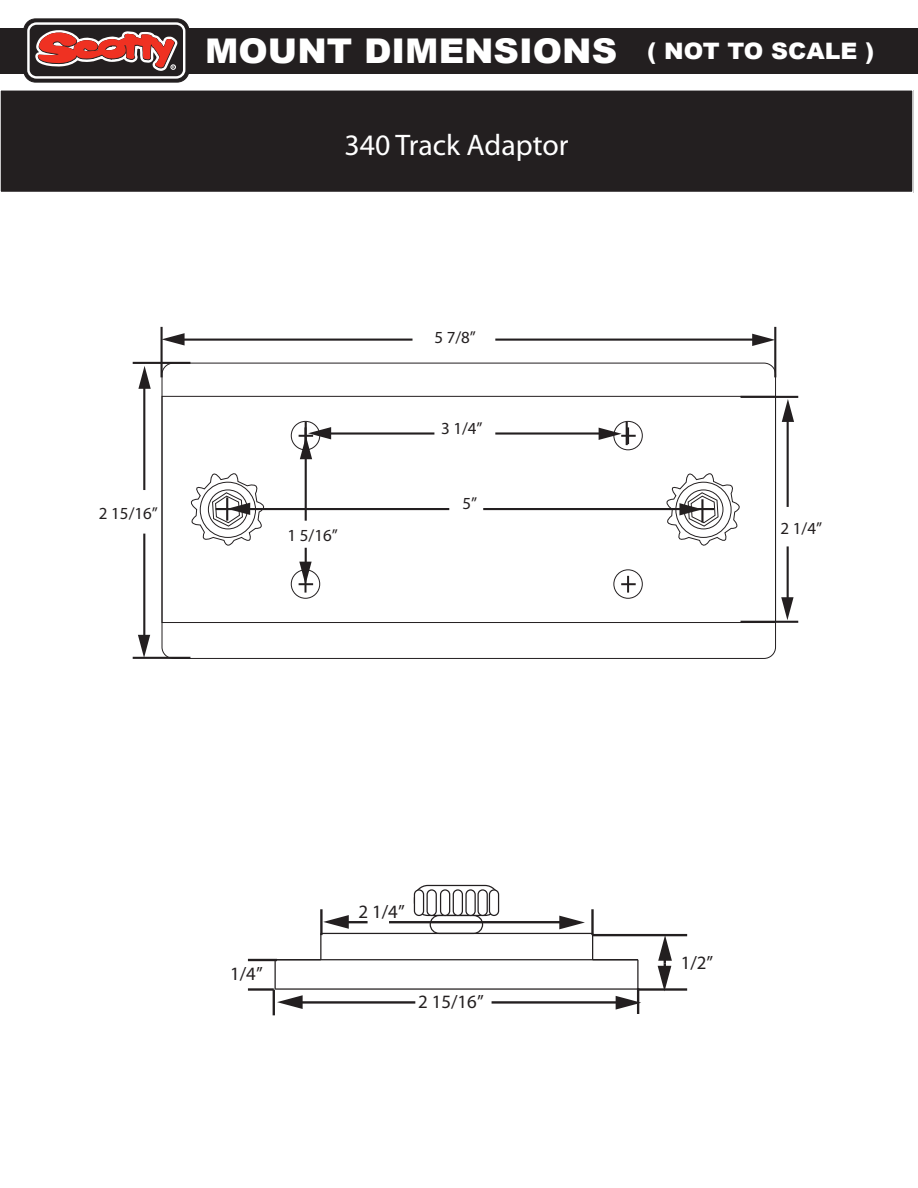
<style>
.page{position:relative;width:918px;height:1188px;background:#fff}
.page>*{position:absolute;margin:0;border:0;box-sizing:border-box;transform-origin:0 0}
.t1{font:900 34.05px "Arial";color:#fff;scale:1.04 1}
.t2{font:29.85px "Myriad Pro";color:#fff}
.t3{font:18.9px "Myriad Pro";color:#231f20}
.t4{font:16.95px "Myriad Pro";color:#231f20}
.s1{font-size:22.65px}
</style>
<div class="page">
<div style="left:0;top:28px;width:918px;height:45px;background:#231f20"></div>
<svg style="left:24px;top:19px;width:165px;height:63px"></svg>
<div style="left:27px;top:22px;width:158px;height:57px;border:2px solid #fff;border-radius:8px"></div>
<svg style="left:32px;top:18px;width:151px;height:64px"></svg>
<div style="left:0;top:90px;width:913px;height:103px;background:#231f20"></div>
<div style="left:0;top:90px;width:913px;height:103px;border:1px solid #fff"></div>
<div style="left:162px;top:396px;width:614px;height:227px;border:1px solid #231f20"></div>
<div style="left:291px;top:421px;width:29px;height:29px;border:1px solid #231f20;border-radius:50%"></div>
<div style="left:291px;top:569px;width:29px;height:30px;border:1px solid #231f20;border-radius:50%"></div>
<div style="left:613px;top:421px;width:30px;height:29px;border:1px solid #231f20;border-radius:50%"></div>
<div style="left:613px;top:569px;width:30px;height:30px;border:1px solid #231f20;border-radius:50%"></div>
<svg style="left:621px;top:576px;width:15px;height:17px"></svg>
<hr style="left:327px;top:432px;width:107px;height:3px;background:#231f20">
<hr style="left:246px;top:508px;width:203px;height:2px;background:#231f20">
<svg style="left:190px;top:473px;width:80px;height:73px"></svg>
<hr style="left:180px;top:339px;width:233px;height:2px;background:#231f20">
<svg style="left:163px;top:333px;width:22px;height:13px"></svg>
<hr style="left:495px;top:339px;width:261px;height:2px;background:#231f20">
<svg style="left:752px;top:334px;width:22px;height:12px"></svg>
<hr style="left:305px;top:422px;width:2px;height:23px;background:#231f20">
<hr style="left:226px;top:497px;width:2px;height:24px;background:#231f20">
<hr style="left:161px;top:327px;width:2px;height:50px;background:#231f20">
<hr style="left:774px;top:327px;width:2px;height:50px;background:#231f20">
<hr style="left:216px;top:508px;width:23px;height:2px;background:#231f20">
<hr style="left:495px;top:432px;width:108px;height:3px;background:#231f20">
<svg style="left:599px;top:427px;width:37px;height:17px"></svg>
<hr style="left:483px;top:508px;width:201px;height:2px;background:#231f20">
<svg style="left:659px;top:473px;width:81px;height:73px"></svg>
<hr style="left:626px;top:422px;width:2px;height:23px;background:#231f20">
<hr style="left:701px;top:499px;width:3px;height:23px;background:#231f20">
<hr style="left:143px;top:385px;width:2px;height:105px;background:#231f20">
<svg style="left:138px;top:366px;width:13px;height:23px"></svg>
<hr style="left:787px;top:418px;width:2px;height:89px;background:#231f20">
<svg style="left:782px;top:399px;width:12px;height:23px"></svg>
<hr style="left:305px;top:455px;width:2px;height:66px;background:#231f20">
<svg style="left:299px;top:427px;width:32px;height:32px"></svg>
<hr style="left:143px;top:534px;width:2px;height:105px;background:#231f20">
<svg style="left:138px;top:635px;width:12px;height:22px"></svg>
<hr style="left:787px;top:546px;width:2px;height:55px;background:#231f20">
<svg style="left:781px;top:597px;width:13px;height:23px"></svg>
<svg style="left:299px;top:548px;width:14px;height:45px"></svg>
<hr style="left:133px;top:362px;width:57px;height:2px;background:#231f20">
<hr style="left:741px;top:396px;width:57px;height:2px;background:#231f20">
<hr style="left:133px;top:657px;width:57px;height:2px;background:#231f20">
<hr style="left:741px;top:621px;width:57px;height:2px;background:#231f20">
<hr style="left:275px;top:988px;width:363px;height:2px;background:#231f20">
<hr style="left:275px;top:959px;width:363px;height:1px;background:#231f20">
<svg style="left:592px;top:935px;width:1px;height:24px"></svg>
<hr style="left:321px;top:933px;width:272px;height:1px;background:#231f20">
<svg style="left:275px;top:961px;width:1px;height:28px"></svg>
<hr style="left:637px;top:960px;width:2px;height:29px;background:#231f20">
<div style="left:430px;top:915px;width:53px;height:19px;border:1px solid #231f20;border-radius:9px"></div>
<div style="left:414px;top:885px;width:85px;height:31px;border:1px solid #231f20;border-radius:13px"></div>
<div style="left:414px;top:890px;width:10px;height:25px;background:#fff;border-radius:5px"></div>
<div style="left:414px;top:889px;width:10px;height:27px;border:1px solid #231f20;border-radius:5px"></div>
<div style="left:427px;top:889px;width:10px;height:27px;border:1px solid #231f20;border-radius:5px"></div>
<div style="left:440px;top:889px;width:10px;height:27px;border:1px solid #231f20;border-radius:5px"></div>
<div style="left:453px;top:889px;width:10px;height:27px;border:1px solid #231f20;border-radius:5px"></div>
<div style="left:465px;top:889px;width:11px;height:27px;border:1px solid #231f20;border-radius:5px"></div>
<div style="left:478px;top:889px;width:10px;height:27px;border:1px solid #231f20;border-radius:5px"></div>
<div style="left:489px;top:890px;width:10px;height:25px;background:#fff;border-radius:5px"></div>
<div style="left:489px;top:889px;width:10px;height:27px;border:1px solid #231f20;border-radius:5px"></div>
<svg style="left:658px;top:936px;width:14px;height:52px"></svg>
<hr style="left:248px;top:959px;width:29px;height:2px;background:#231f20">
<hr style="left:638px;top:988px;width:49px;height:3px;background:#231f20">
<hr style="left:593px;top:934px;width:94px;height:2px;background:#231f20">
<hr style="left:248px;top:988px;width:26px;height:3px;background:#231f20">
<hr style="left:389px;top:921px;width:175px;height:2px;background:#231f20">
<svg style="left:559px;top:916px;width:26px;height:13px"></svg>
<hr style="left:492px;top:1001px;width:128px;height:3px;background:#231f20">
<svg style="left:616px;top:996px;width:25px;height:14px"></svg>
<hr style="left:344px;top:921px;width:24px;height:2px;background:#231f20">
<svg style="left:320px;top:915px;width:29px;height:45px"></svg>
<hr style="left:298px;top:1001px;width:117px;height:3px;background:#231f20">
<svg style="left:277px;top:995px;width:26px;height:14px"></svg>
<hr style="left:320px;top:909px;width:3px;height:26px;background:#231f20">
<hr style="left:273px;top:990px;width:2px;height:25px;background:#231f20">
<hr style="left:591px;top:909px;width:3px;height:26px;background:#231f20">
<hr style="left:637px;top:988px;width:2px;height:26px;background:#231f20">
<h1 class="t1" style="left:205px;top:31px;width:645px">MOUNT DIMENSIONS <span class="s1">( NOT TO SCALE )</span></h1>
<h2 class="t2" style="left:344px;top:126px;width:226px">340 Track Adaptor</h2>
<p class="t4" style="left:99px;top:502px;width:60px">2 15/16”</p>
<p class="t4" style="left:288px;top:525px;width:52px">1 5/16”</p>
<p class="t4" style="left:434px;top:327px;width:43px">5 7/8”</p>
<p class="t4" style="left:441px;top:417px;width:43px">3 1/4”</p>
<p class="t4" style="left:462px;top:493px;width:16px">5”</p>
<p class="t4" style="left:781px;top:517px;width:43px">2 1/4”</p>
<p class="t3" style="left:230px;top:962px;width:34px">1/4”</p>
<p class="t3" style="left:358px;top:900px;width:48px">2 1/4”</p>
<p class="t3" style="left:418px;top:990px;width:67px">2 15/16”</p>
<p class="t3" style="left:681px;top:951px;width:34px">1/2”</p>
</div>
